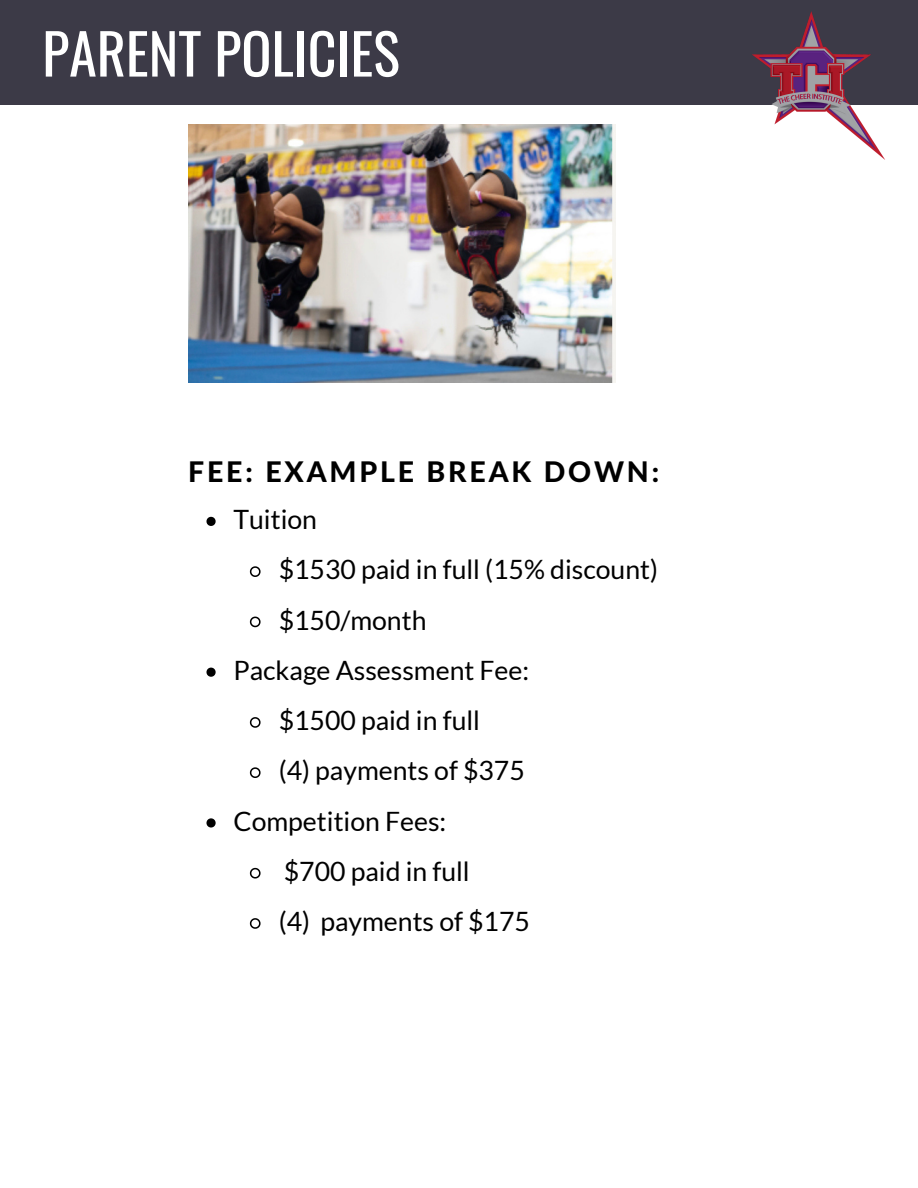
<style>
.page{position:relative;width:918px;height:1188px;background:#fff}
.page>*{position:absolute;margin:0;border:0;box-sizing:border-box;transform-origin:0 0}
.t1{font:56.1px "Oswald";color:#fff}
.t2{font:800 28.5px "Lato Latin";letter-spacing:.1em;color:#000}
.t3{font:26.55px "Lato";color:#000}
</style>
<div class="page">
<div style="left:0;top:0;width:918px;height:105px;background:#3c3a47"></div>
<img style="left:188px;top:124px;width:428px;height:259px">
<img style="left:752px;top:11px;width:133px;height:149px">
<svg style="left:206px;top:517px;width:10px;height:9px"></svg>
<svg style="left:249px;top:566px;width:12px;height:11px"></svg>
<svg style="left:249px;top:616px;width:12px;height:12px"></svg>
<svg style="left:206px;top:668px;width:10px;height:9px"></svg>
<svg style="left:249px;top:717px;width:12px;height:11px"></svg>
<svg style="left:249px;top:767px;width:12px;height:11px"></svg>
<svg style="left:206px;top:818px;width:10px;height:10px"></svg>
<svg style="left:249px;top:867px;width:12px;height:12px"></svg>
<svg style="left:249px;top:918px;width:12px;height:11px"></svg>
<h1 class="t1" style="left:42px;top:10px;width:359px">PARENT POLICIES</h1>
<p class="t2" style="left:188px;top:459px;width:473px">FEE: EXAMPLE BREAK DOWN:</p>
<p class="t3" style="left:233px;top:503px;width:85px">Tuition</p>
<p class="t3" style="left:279px;top:553px;width:381px">$1530 paid in full (15% discount)</p>
<p class="t3" style="left:279px;top:603px;width:149px">$150/month</p>
<p class="t3" style="left:233px;top:654px;width:297px">Package Assessment Fee:</p>
<p class="t3" style="left:279px;top:704px;width:203px">$1500 paid in full</p>
<p class="t3" style="left:279px;top:754px;width:248px">(4) payments of $375</p>
<p class="t3" style="left:233px;top:804px;width:214px">Competition Fees:</p>
<p class="t3" style="left:284px;top:855px;width:187px">$700 paid in full</p>
<p class="t3" style="left:279px;top:905px;width:253px">(4) payments of $175</p>
</div>
